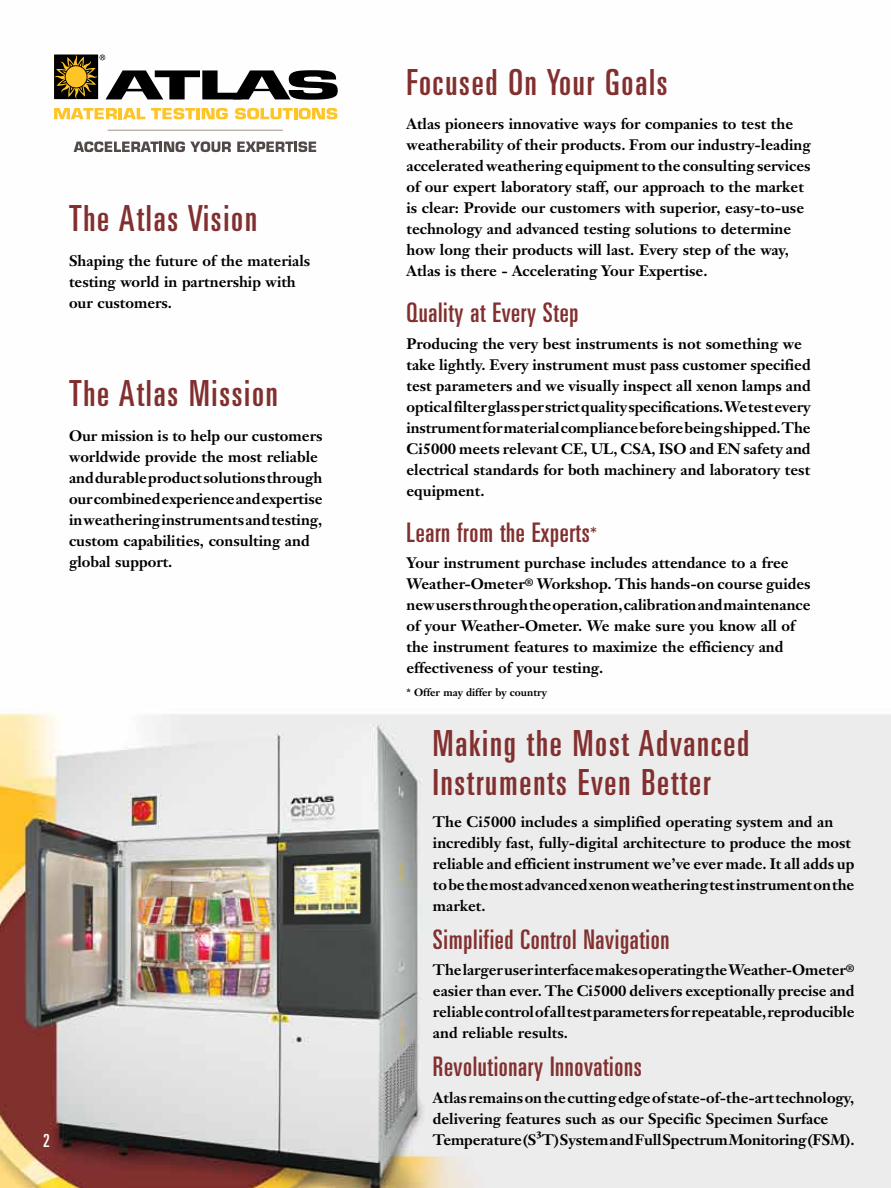
<style>
.page{position:relative;width:891px;height:1188px;background:#fff}
.page>*{position:absolute;margin:0;border:0;box-sizing:border-box;transform-origin:0 0}
.t1{font:ultra-condensed 36px/39px "Univers";letter-spacing:.05em;color:#82302f}
.t2{font:ultra-condensed 27px "Univers";letter-spacing:.025em;color:#82302f}
.t3{font:ultra-condensed 18px "Univers";color:#fff}
.t4{font:700 15px/21px "Janson Text";color:#000}
.t5{font:15px/21px "Janson Text Bold Os F";color:#000}
.t6{font:700 10.5px "Janson Text";color:#000}
.s1{font-family:"Janson Text Bold Os F";font-weight:400}
.s2{font-size:21px}
.s3{font-size:16.5px}
</style>
<div class="page">
<img style="left:0;top:54px;width:891px;height:1134px">
<svg style="left:54px;top:108px;width:91px;height:11px"></svg>
<svg style="left:151px;top:108px;width:44px;height:11px"></svg>
<hr style="left:196px;top:108px;width:4px;height:11px;background:#ffc425">
<svg style="left:202px;top:108px;width:26px;height:11px"></svg>
<svg style="left:235px;top:108px;width:103px;height:11px"></svg>
<svg style="left:54px;top:55px;width:284px;height:45px"></svg>
<svg style="left:74px;top:141px;width:157px;height:11px"></svg>
<svg style="left:237px;top:141px;width:79px;height:11px"></svg>
<hr style="left:108px;top:130px;width:175px;height:1px;background:#a2958a">
<h1 class="t1" style="left:69px;top:199px;width:190px">The Atlas Vision</h1>
<p class="t5" style="left:69px;top:250px;width:243px">Shaping the future of the materials testing world in partnership with our customers.</p>
<h1 class="t1" style="left:69px;top:374px;width:210px">The Atlas Mission</h1>
<p class="t4" style="left:69px;top:425px;width:255px">Our mission is to help our customers worldwide provide the most reliable and durable product solutions through our combined experience and expertise in weathering instruments and testing, custom capabilities, consulting and global support.</p>
<h1 class="t1" style="left:406px;top:63px;width:263px">Focused On Your Goals</h1>
<p class="t4" style="left:406px;top:114px;width:406px">Atlas pioneers innovative ways for companies to test the weatherability of their products. From our industry-leading accelerated weathering equipment to the consulting services of our expert laboratory staff, our approach to the market is clear: Provide our customers with superior, easy-to-use technology and advanced testing solutions to determine how long their products will last. <span class="s1">Every step of the way,</span></p>
<p class="t5" style="left:406px;top:261px;width:303px">Atlas is there - Accelerating Your Expertise.</p>
<h2 class="t2" style="left:406px;top:297px;width:173px">Quality at Every Step</h2>
<p class="t4" style="left:406px;top:333px;width:406px">Producing the very best instruments is not something we take lightly. Every instrument must pass customer specified test parameters and we visually inspect all xenon lamps and optical filter glass per strict quality specifications. We test every instrument for material compliance before being shipped. The Ci5000 meets relevant CE, UL, CSA, ISO and EN safety and electrical standards for both machinery and laboratory test equipment.</p>
<h2 class="t2" style="left:406px;top:517px;width:192px">Learn from the Experts<span class="s2">*</span></h2>
<p class="t4" style="left:406px;top:552px;width:406px">Your instrument purchase includes attendance to a free Weather-Ometer<sup>®</sup> Workshop. This hands-on course guides new users through the operation, calibration and maintenance of your Weather-Ometer. We make sure you know all of the instrument features to maximize the efficiency and effectiveness of your testing.</p>
<p class="t6" style="left:406px;top:686px;width:142px">* Offer may differ by country</p>
<h1 class="t1" style="left:433px;top:724px;width:318px">Making the Most Advanced<br>Instruments Even Better</h1>
<p class="t4" style="left:433px;top:811px;width:423px">The Ci5000 includes a simplified operating system and an incredibly fast, fully-digital architecture to produce the most reliable and efficient instrument we’ve ever made. It all adds up to be the most advanced xenon weathering test instrument on the market.</p>
<h2 class="t2" style="left:433px;top:924px;width:238px">Simplified Control Navigation</h2>
<p class="t4" style="left:433px;top:960px;width:423px;text-align:justify">The larger user interface makes operating the Weather-Ometer<sup>® </sup>easier than ever. The Ci5000 delivers exceptionally precise and reliable control of all test parameters for repeatable, reproducible and reliable results.</p>
<h2 class="t2" style="left:433px;top:1051px;width:210px">Revolutionary Innovations</h2>
<p class="t4" style="left:433px;top:1087px;width:423px">Atlas remains on the cutting edge of state-of-the-art technology, delivering features such as our Specific Specimen Surface</p>
<p class="t3" style="left:43px;top:1130px;width:8px">2</p>
<p class="t4" style="left:433px;top:1129px;width:423px">Temperature (S<span class="s3">³</span>T) System and Full Spectrum Monitoring (FSM).</p>
</div>
